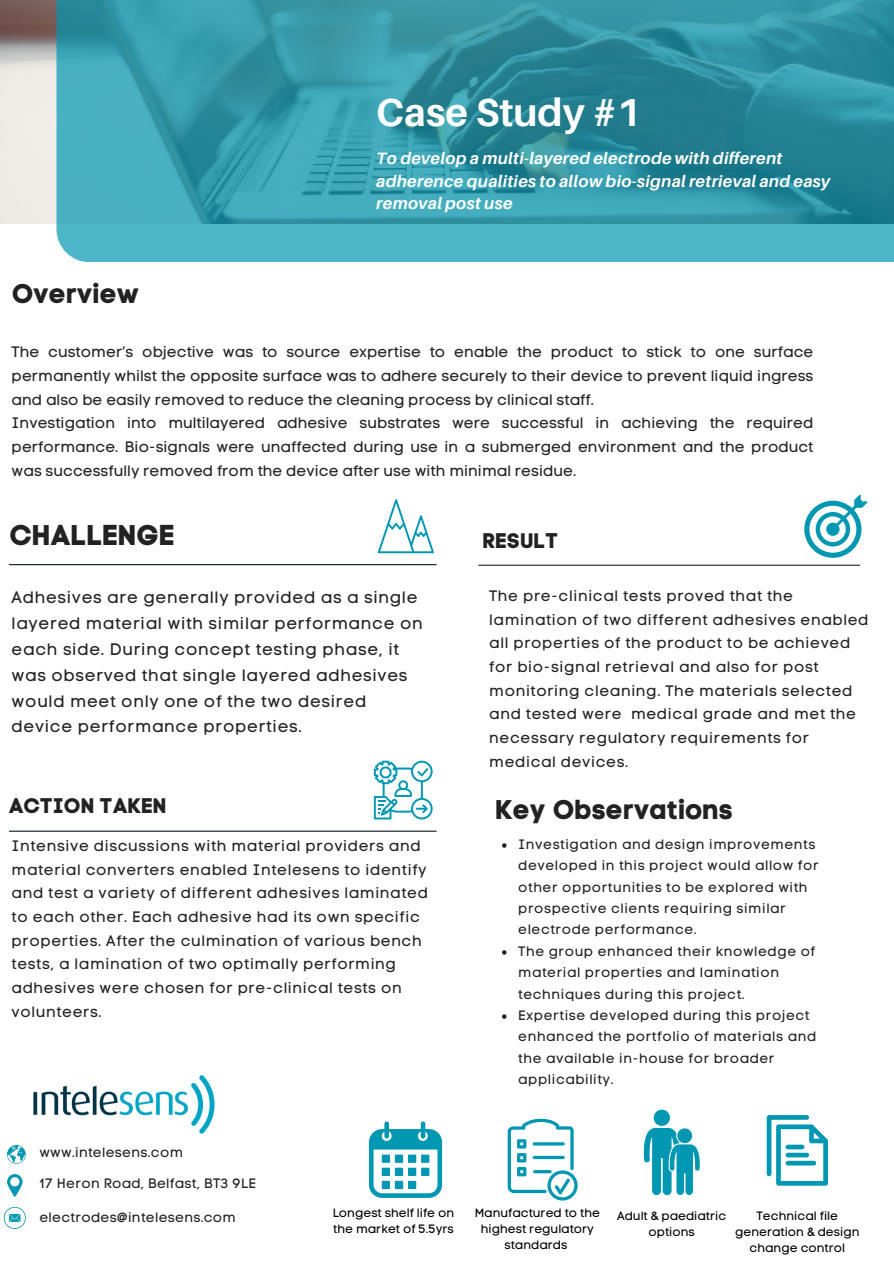
<style>
.page{position:relative;width:894px;height:1264px;background:#fff}
.page>*{position:absolute;margin:0;border:0;box-sizing:border-box;transform-origin:0 0}
.t1{font:700 39px "Aileron";color:#fff}
.t2{font:28.5px "Code Pro Bold LC";color:#222}
.t3{font:27px "Code Pro Bold LC";color:#222}
.t4{font:21px "Code Pro Bold LC";color:#222}
.t5{font:16.5px/25.8px "Code Pro Normal LC";letter-spacing:.04em;color:#222}
.t6{font:italic 700 16.5px/22.5px "Aileron";letter-spacing:.02em;color:#fff}
.t7{font:15px/23.7px "Code Pro Normal LC";letter-spacing:.04em;color:#222}
.t8{font:13.5px/21.3px "Code Pro Normal LC";letter-spacing:.04em;color:#222}
.t9{font:13.5px "Code Pro Normal LC";letter-spacing:.02em;color:#222}
.t10{font:12px/16px "Code Pro Normal LC";color:#000;text-align:center}
</style>
<div class="page">
<img style="left:0;top:0;width:56px;height:223px">
<svg style="left:56px;top:0;width:837px;height:262px;background:#399bac"></svg>
<hr style="left:9px;top:830px;width:427px;height:1px;background:#0b1623">
<svg style="left:369px;top:1121px;width:73px;height:76px"></svg>
<div style="left:381px;top:1154px;width:9px;height:8px;background:#0097b2"></div>
<div style="left:381px;top:1167px;width:9px;height:8px;background:#0097b2"></div>
<div style="left:381px;top:1180px;width:9px;height:9px;background:#0097b2"></div>
<div style="left:395px;top:1154px;width:8px;height:8px;background:#0097b2"></div>
<div style="left:395px;top:1167px;width:8px;height:8px;background:#0097b2"></div>
<div style="left:395px;top:1180px;width:8px;height:9px;background:#0097b2"></div>
<div style="left:408px;top:1154px;width:8px;height:8px;background:#0097b2"></div>
<div style="left:408px;top:1167px;width:8px;height:8px;background:#0097b2"></div>
<div style="left:408px;top:1180px;width:8px;height:9px;background:#0097b2"></div>
<div style="left:421px;top:1154px;width:8px;height:8px;background:#0097b2"></div>
<div style="left:421px;top:1167px;width:8px;height:8px;background:#0097b2"></div>
<svg style="left:643px;top:1109px;width:57px;height:86px"></svg>
<svg style="left:766px;top:1115px;width:61px;height:70px"></svg>
<svg style="left:507px;top:1118px;width:70px;height:82px"></svg>
<img style="left:13px;top:1075px;width:202px;height:122px">
<svg style="left:7px;top:1174px;width:16px;height:22px"></svg>
<svg style="left:7px;top:1145px;width:19px;height:18px"></svg>
<svg style="left:4px;top:1206px;width:22px;height:22px"></svg>
<hr style="left:9px;top:564px;width:427px;height:1px;background:#0b1623">
<hr style="left:478px;top:564px;width:381px;height:2px;background:#222">
<svg style="left:804px;top:494px;width:63px;height:63px"></svg>
<svg style="left:377px;top:499px;width:57px;height:54px"></svg>
<svg style="left:374px;top:760px;width:58px;height:59px"></svg>
<svg style="left:502px;top:843px;width:4px;height:4px"></svg>
<svg style="left:502px;top:950px;width:4px;height:4px"></svg>
<svg style="left:502px;top:1014px;width:4px;height:4px"></svg>
<p class="t1" style="left:376px;top:89px;width:266px">Case Study #1</p>
<p class="t3" style="left:12px;top:277px;width:129px">Overview</p>
<p class="t6" style="left:376px;top:147px;width:455px">To develop a multi-layered electrode with different adherence qualities to allow bio-signal retrieval and easy removal post use</p>
<p class="t7" style="left:12px;top:340px;width:803px;text-align:justify">The customer’s objective was to source expertise to enable the product to stick to one surface permanently whilst the opposite surface was to adhere securely to their device to prevent liquid ingress and also be easily removed to reduce the cleaning process by clinical staff.</p>
<p class="t7" style="left:12px;top:411px;width:803px;text-align:justify">Investigation into multilayered adhesive substrates were successful in achieving the required performance. Bio-signals were unaffected during use in a submerged environment and the product was successfully removed from the device after use with minimal residue.</p>
<p class="t2" style="left:10px;top:518px;width:166px">CHALLENGE</p>
<p class="t5" style="left:12px;top:584px;width:412px">Adhesives are generally provided as a single layered material with similar performance on each side. During concept testing phase, it was observed that single layered adhesives would meet only one of the two desired device performance properties.</p>
<p class="t4" style="left:9px;top:792px;width:159px">ACTION TAKEN</p>
<p class="t7" style="left:12px;top:834px;width:417px">Intensive discussions with material providers and material converters enabled Intelesens to identify and test a variety of different adhesives laminated to each other. Each adhesive had its own specific properties. After the culmination of various bench tests, a lamination of two optimally performing adhesives were chosen for pre-clinical tests on volunteers.</p>
<p class="t4" style="left:482px;top:527px;width:77px">RESULT</p>
<p class="t7" style="left:489px;top:584px;width:380px">The pre-clinical tests proved that the lamination of two different adhesives enabled all properties of the product to be achieved for bio-signal retrieval and also for post monitoring cleaning. The materials selected and tested were medical grade and met the necessary regulatory requirements for medical devices.</p>
<p class="t3" style="left:495px;top:793px;width:239px">Key Observations</p>
<p class="t8" style="left:518px;top:833px;width:302px">Investigation and design improvements developed in this project would allow for other opportunities to be explored with prospective clients requiring similar electrode performance.</p>
<p class="t8" style="left:518px;top:940px;width:298px">The group enhanced their knowledge of material properties and lamination techniques during this project.</p>
<p class="t8" style="left:518px;top:1004px;width:299px">Expertise developed during this project enhanced the portfolio of materials and the available in-house for broader applicability.</p>
<p class="t9" style="left:39px;top:1144px;width:145px">www.intelesens.com</p>
<p class="t9" style="left:39px;top:1175px;width:218px">17 Heron Road, Belfast, BT3 9LE</p>
<p class="t9" style="left:39px;top:1209px;width:198px">electrodes@intelesens.com</p>
<p class="t10" style="left:332px;top:1204px;width:123px;text-align:left">Longest shelf life on the market of 5.5yrs</p>
<p class="t10" style="left:617px;top:1207px;width:111px">Adult &amp; paediatric options</p>
<p class="t10" style="left:735px;top:1207px;width:126px">Technical file generation &amp; design change control</p>
<p class="t10" style="left:474px;top:1204px;width:127px">Manufactured to the highest regulatory standards</p>
</div>
